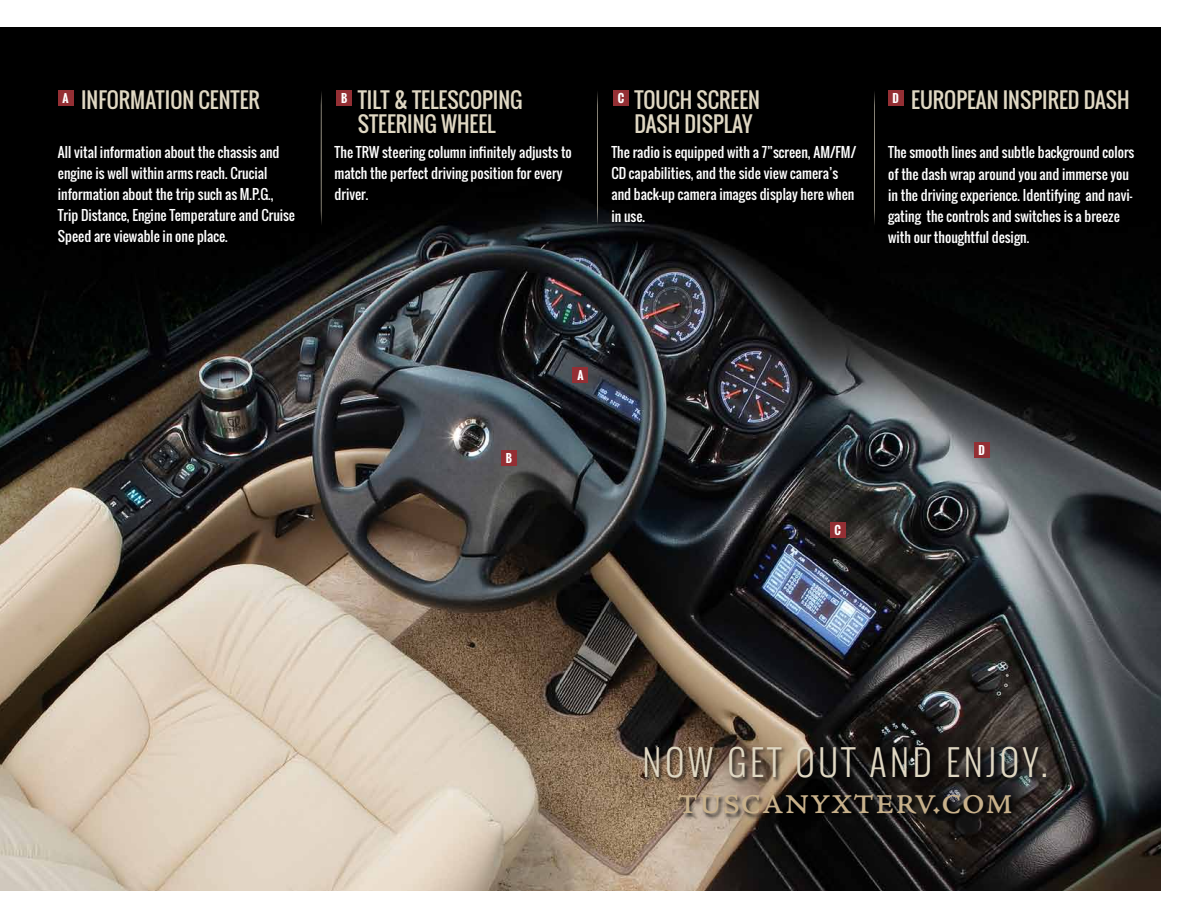
<style>
.page{position:relative;width:1188px;height:918px;background:#fff}
.page>*{position:absolute;margin:0;border:0;box-sizing:border-box;transform-origin:0 0}
.t1{font:45px "Adobe Jenson Regular SC";color:#c8b18b}
.t2{font:300 36px "Oswald";color:#e0d8c3}
.t3{font:21px/24px "Oswald";color:#e0d8c3}
.t4{font:13.5px/21px "Oswald";color:#fff}
.t5{font:700 11.25px "Oswald";color:#fff}
</style>
<div class="page">
<img style="left:0;top:27px;width:1161px;height:864px">
<div style="left:644px;top:746px;width:408px;height:74px;background:#000;opacity:.75"></div>
<svg style="left:321px;top:90px;width:1px;height:136px"></svg>
<svg style="left:597px;top:90px;width:1px;height:136px"></svg>
<svg style="left:874px;top:90px;width:1px;height:136px"></svg>
<div style="left:58px;top:90px;width:15px;height:16px;background:#942f34"></div>
<div style="left:573px;top:367px;width:15px;height:16px;background:#942f34"></div>
<div style="left:337px;top:90px;width:15px;height:16px;background:#942f34"></div>
<div style="left:501px;top:450px;width:16px;height:15px;background:#942f34"></div>
<div style="left:613px;top:90px;width:16px;height:16px;background:#942f34"></div>
<div style="left:830px;top:522px;width:15px;height:15px;background:#942f34"></div>
<div style="left:888px;top:90px;width:16px;height:16px;background:#942f34"></div>
<div style="left:974px;top:442px;width:16px;height:16px;background:#942f34"></div>
<p class="t5" style="left:63px;top:90px;width:8px">A</p>
<h3 class="t3" style="left:81px;top:88px;width:180px">INFORMATION CENTER</h3>
<h3 class="t3" style="left:634px;top:88px;width:127px">TOUCH SCREEN<br>DASH DISPLAY</h3>
<h3 class="t3" style="left:358px;top:88px;width:166px">TILT &amp; TELESCOPING</h3>
<h3 class="t3" style="left:911px;top:88px;width:220px">EUROPEAN INSPIRED DASH</h3>
<h3 class="t3" style="left:358px;top:112px;width:139px">STEERING WHEEL</h3>
<p class="t5" style="left:618px;top:90px;width:8px">C</p>
<p class="t5" style="left:341px;top:90px;width:8px">B</p>
<p class="t5" style="left:893px;top:90px;width:8px">D</p>
<p class="t4" style="left:58px;top:142px;width:239px">All vital information about the chassis and engine is well within arms reach. Crucial information about the trip such as M.P.G., Trip Distance, Engine Temperature and Cruise Speed are viewable in one place.</p>
<p class="t4" style="left:335px;top:142px;width:239px">The TRW steering column infinitely adjusts to match the perfect driving position for every driver.</p>
<p class="t4" style="left:611px;top:142px;width:246px">The radio is equipped with a 7”screen, AM/FM/ CD capabilities, and the side view camera’s and back-up camera images display here when in use.</p>
<p class="t4" style="left:888px;top:142px;width:248px">The smooth lines and subtle background colors of the dash wrap around you and immerse you in the driving experience. Identifying and navi&shy;gating the controls and switches is a breeze with our thoughtful design.</p>
<p class="t5" style="left:506px;top:449px;width:8px">B</p>
<p class="t5" style="left:577px;top:367px;width:8px">A</p>
<p class="t5" style="left:834px;top:521px;width:8px">C</p>
<p class="t5" style="left:979px;top:442px;width:8px">D</p>
<h2 class="t2" style="left:643px;top:736px;width:104px">NO W GET</h2>
<h2 class="t2" style="left:795px;top:736px;width:95px">OUT AND</h2>
<h2 class="t2" style="left:946px;top:736px;width:103px">ENJOY.</h2>
<h1 class="t1" style="left:677px;top:776px;width:338px">tuscanyxterv.com</h1>
</div>
